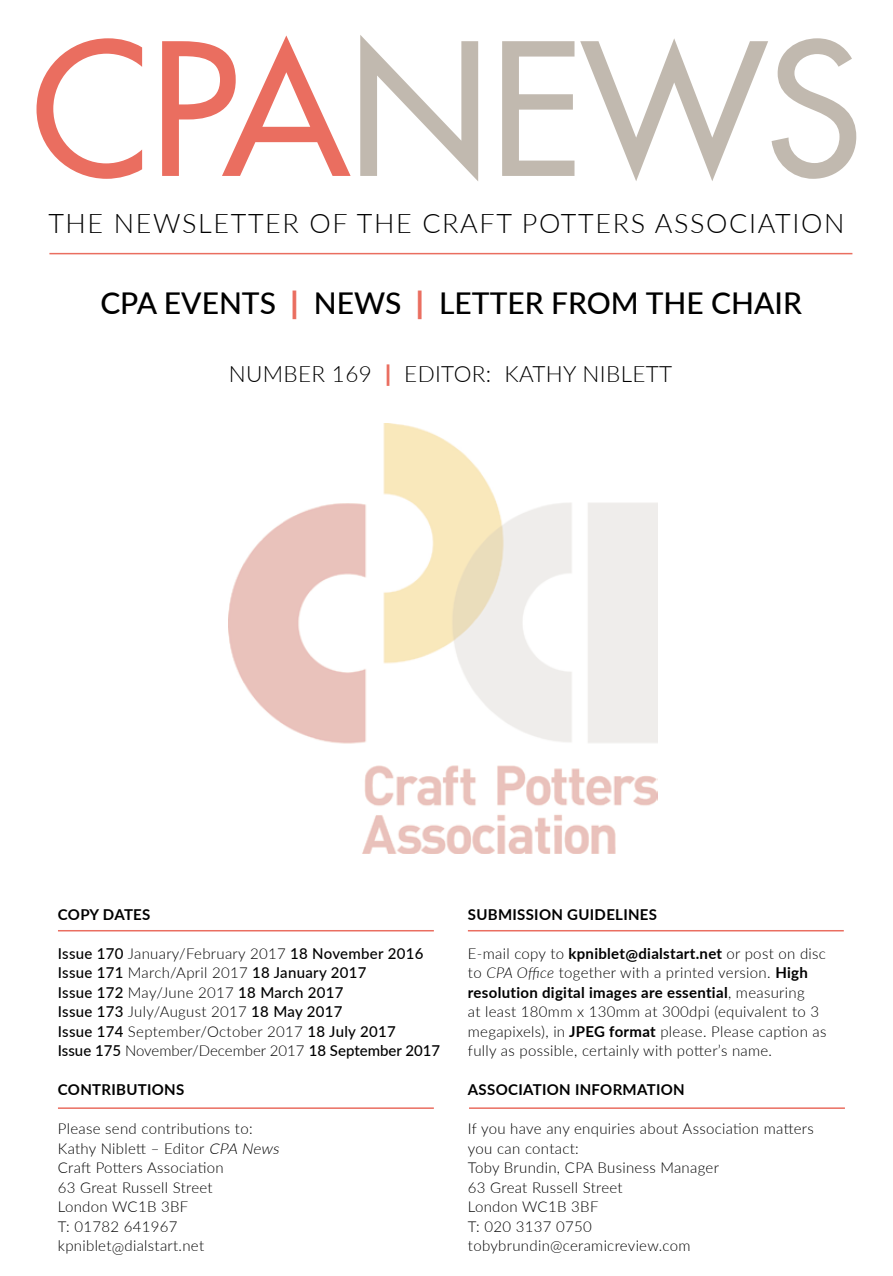
<style>
.page{position:relative;width:893px;height:1276px;background:#fff}
.page>*{position:absolute;margin:0;border:0;box-sizing:border-box;transform-origin:0 0}
.t1{font:178.65px "Futura";color:#c1b9af}
.t2{font:500 30px "Lato";color:#000}
.t3{font:300 27px "Lato";letter-spacing:.06em;color:#000}
.t4{font:300 22.5px "Lato";letter-spacing:.015em;color:#000}
.t5{font:300 15px/19.5px "Lato";letter-spacing:.02em;color:#000}
.t6{font:500 15px/19.5px "Lato";letter-spacing:.02em;color:#000}
.t7{font:700 15px "Lato";letter-spacing:.02em;color:#000}
.s1{color:#ea6e60}
.s2{font-weight:900;color:#ea6e60}
.s3{font-weight:300}
.s4{font-style:italic}
.s5{font-weight:700}
</style>
<div class="page">
<img style="left:228px;top:424px;width:430px;height:429px">
<hr style="left:49px;top:253px;width:803px;height:1px;background:#ea6e60">
<hr style="left:58px;top:930px;width:376px;height:1px;background:#ea6e60">
<hr style="left:58px;top:1107px;width:376px;height:2px;background:#ea6e60">
<hr style="left:468px;top:930px;width:376px;height:1px;background:#ea6e60">
<hr style="left:469px;top:1107px;width:376px;height:2px;background:#ea6e60">
<h1 class="t1" style="left:31px;top:-2px;width:832px"><span class="s1">CPA</span>NEWS</h1>
<h3 class="t3" style="left:48px;top:204px;width:798px">THE NEWSLETTER OF THE CRAFT POTTERS ASSOCIATION</h3>
<h2 class="t2" style="left:100px;top:281px;width:703px">CPA EVENTS <span class="s2">|</span> NEWS <span class="s2">|</span> LETTER FROM THE CHAIR</h2>
<h3 class="t4" style="left:229px;top:358px;width:445px">NUMBER 169 <span class="s2">|</span> EDITOR: KATHY NIBLETT</h3>
<p class="t7" style="left:58px;top:903px;width:94px">COPY DATES</p>
<p class="t6" style="left:58px;top:943px;width:384px">Issue 170 <span class="s3">January/February 2017</span> 18 November 2016<br>Issue 171 <span class="s3">March/April 2017</span> 18 January 2017<br>Issue 172 <span class="s3">May/June 2017</span> 18 March 2017<br>Issue 173 <span class="s3">July/August 2017</span> 18 May 2017<br>Issue 174 <span class="s3">September/October 2017</span> 18 July 2017<br>Issue 175 <span class="s3">November/December 2017</span> 18 September 2017</p>
<p class="t7" style="left:58px;top:1078px;width:128px">CONTRIBUTIONS</p>
<p class="t5" style="left:58px;top:1118px;width:226px">Please send contributions to:<br>Kathy Niblett – Editor <span class="s4">CPA News<br></span>Craft Potters Association<br>63 Great Russell Street<br>London WC1B 3BF<br>T: 01782 641967 kpniblet@dialstart.net</p>
<p class="t7" style="left:468px;top:903px;width:191px">SUBMISSION GUIDELINES</p>
<p class="t5" style="left:468px;top:943px;width:360px">E-mail copy to <span class="s5">kpniblet@dialstart.net</span> or post on disc to <span class="s4">CPA Office</span> together with a printed version. <span class="s5">High resolution digital images are essential</span>, measuring<br>at least 180mm x 130mm at 300dpi (equivalent to 3 megapixels), in <span class="s5">JPEG format</span> please. Please caption as fully as possible, certainly with potter’s name.</p>
<p class="t7" style="left:468px;top:1078px;width:218px">ASSOCIATION INFORMATION</p>
<p class="t5" style="left:468px;top:1118px;width:347px">If you have any enquiries about Association matters you can contact:<br>Toby Brundin, CPA Business Manager<br>63 Great Russell Street<br>London WC1B 3BF<br>T: 020 3137 0750 tobybrundin@ceramicreview.com</p>
</div>
